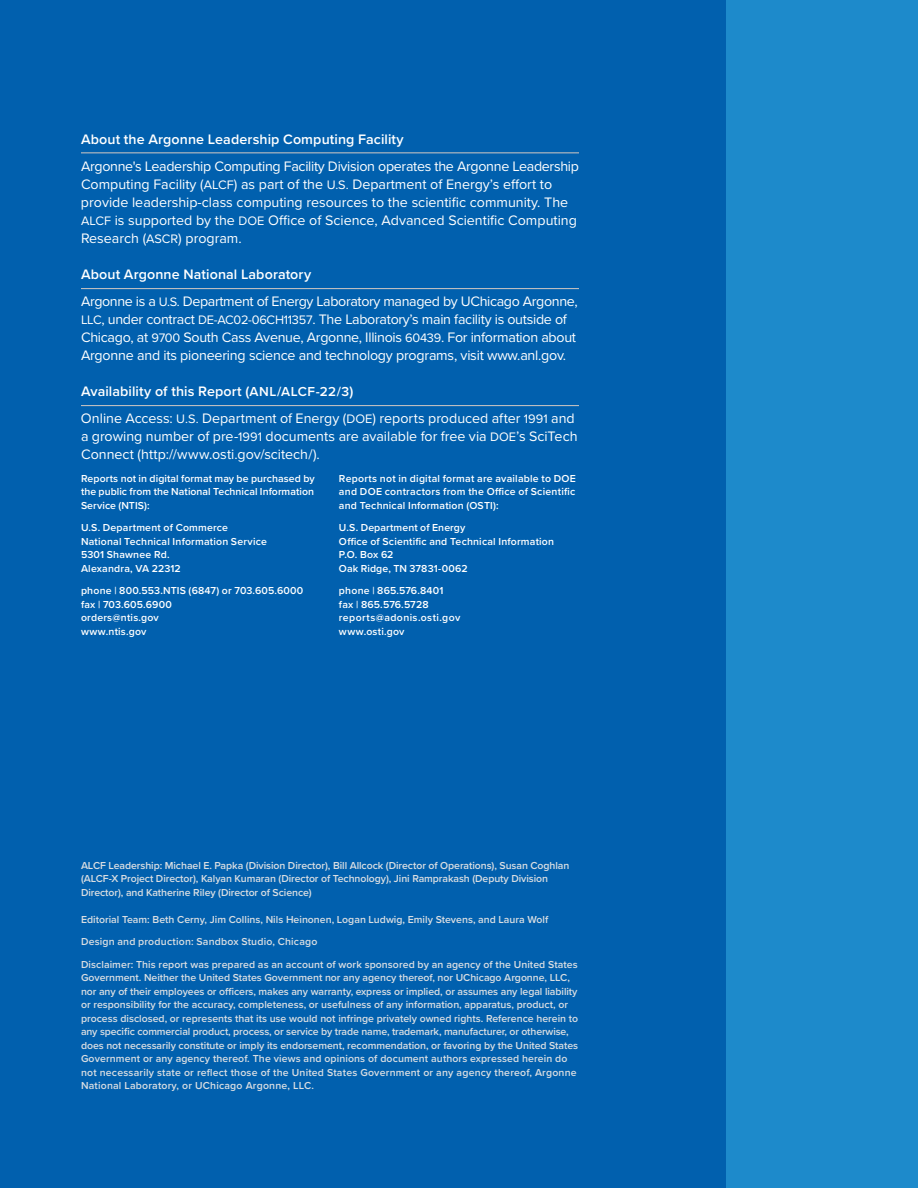
<style>
.page{position:relative;width:918px;height:1188px;background:#fff}
.page>*{position:absolute;margin:0;border:0;box-sizing:border-box;transform-origin:0 0}
.t1{font:14.25px/18px "Proxima Nova";letter-spacing:-.01em;color:#fff}
.t2{font:600 14.25px "Proxima Nova";letter-spacing:.01em;color:#fff}
.t3{font:600 10.5px/13.5px "Proxima Nova";color:#dadee2}
.t4{font:600 10.5px/13.5px "Proxima Nova";letter-spacing:.015em;color:#fff}
.s1{font-size:12.75px}
.s2{font-weight:600}
.s3{font-weight:600;font-size:13.5px}
</style>
<div class="page">
<div style="left:716px;top:0;width:202px;height:1188px;background:#1d8acb"></div>
<div style="left:0;top:0;width:725px;height:1188px;background:#0160ae"></div>
<hr style="left:81px;top:152px;width:498px;height:1px;background:#bcbdc0">
<hr style="left:81px;top:288px;width:498px;height:1px;background:#bcbdc0">
<hr style="left:81px;top:405px;width:498px;height:1px;background:#bcbdc0">
<h1 class="t2" style="left:81px;top:129px;width:324px">About the Argonne Leadership Computing Facility</h1>
<p class="t1" style="left:81px;top:157px;width:500px">Argonne's Leadership Computing Facility Division operates the Argonne Leadership Computing Facility (<span class="s1">ALCF</span>) as part of the <span class="s1">U.S.</span> Department of Energy’s effort to provide leadership-class computing resources to the scientific community. The <span class="s1">ALCF</span> is supported by the <span class="s1">DOE</span> Office of Science, Advanced Scientific Computing Research (<span class="s1">ASCR</span>) program.</p>
<h1 class="t1" style="left:81px;top:260px;width:498px;line-height:27px"><span class="s2">About Argonne National Laboratory<br></span>Argonne is a <span class="s1">U.S.</span> Department of Energy Laboratory managed by UChicago Argonne,</h1>
<p class="t1" style="left:81px;top:310px;width:497px"><span class="s1">LLC</span>, under contract <span class="s1">DE-AC02-06CH11357</span>. The Laboratory’s main facility is outside of<br>Chicago, at <span class="s1">9700</span> South Cass Avenue, Argonne, Illinois <span class="s1">60439</span>. For information about<br>Argonne and its pioneering science and technology programs, visit www.anl.gov.</p>
<h1 class="t1" style="left:81px;top:377px;width:495px;line-height:27px"><span class="s2">Availability of this Report (</span><span class="s3">ANL/ALCF-22/3</span><span class="s2">)<br></span>Online Access: <span class="s1">U.S.</span> Department of Energy (<span class="s1">DOE</span>) reports produced after <span class="s1">1991</span> and</h1>
<h1 class="t1" style="left:81px;top:427px;width:498px">a growing number of pre-<span class="s1">1991</span> documents are available for free via <span class="s1">DOE</span>’s SciTech<br>Connect (http://www.osti.gov/scitech/).</h1>
<p class="t4" style="left:81px;top:471px;width:235px;text-align:justify">Reports not in digital format may be purchased by the public from the National Technical Information Service (NTIS):</p>
<p class="t4" style="left:81px;top:520px;width:188px">U.S. Department of Commerce<br>National Technical Information Service<br>5301 Shawnee Rd.<br>Alexandra, VA 22312</p>
<p class="t4" style="left:81px;top:583px;width:224px">phone | 800.553.NTIS (6847) or 703.605.6000 fax | 703.605.6900<br>orders@ntis.gov<br>www.ntis.gov</p>
<p class="t4" style="left:339px;top:471px;width:238px;text-align:justify">Reports not in digital format are available to DOE and DOE contractors from the Office of Scientific and Technical Information (OSTI):</p>
<p class="t4" style="left:339px;top:520px;width:217px">U.S. Department of Energy<br>Office of Scientific and Technical Information<br>P.O. Box 62<br>Oak Ridge, TN 37831-0062</p>
<p class="t4" style="left:339px;top:583px;width:123px">phone | 865.576.8401 fax | 865.576.5728 reports@adonis.osti.gov www.osti.gov</p>
<p class="t3" style="left:81px;top:858px;width:490px">ALCF Leadership: Michael E. Papka (Division Director), Bill Allcock (Director of Operations), Susan Coghlan (ALCF-X Project Director), Kalyan Kumaran (Director of Technology), Jini Ramprakash (Deputy Division<br>Director), and Katherine Riley (Director of Science)</p>
<p class="t3" style="left:81px;top:907px;width:498px;line-height:22.5px">Editorial Team: Beth Cerny, Jim Collins, Nils Heinonen, Logan Ludwig, Emily Stevens, and Laura Wolf<br>Design and production: Sandbox Studio, Chicago<br>Disclaimer: This report was prepared as an account of work sponsored by an agency of the United States</p>
<p class="t3" style="left:81px;top:970px;width:499px">Government. Neither the United States Government nor any agency thereof, nor UChicago Argonne, LLC, nor any of their employees or officers, makes any warranty, express or implied, or assumes any legal liability or responsibility for the accuracy, completeness, or usefulness of any information, apparatus, product, or process disclosed, or represents that its use would not infringe privately owned rights. Reference herein to any specific commercial product, process, or service by trade name, trademark, manufacturer, or otherwise, does not necessarily constitute or imply its endorsement, recommendation, or favoring by the United States Government or any agency thereof. The views and opinions of document authors expressed herein do not necessarily state or reflect those of the United States Government or any agency thereof, Argonne National Laboratory, or UChicago Argonne, LLC.</p>
</div>
